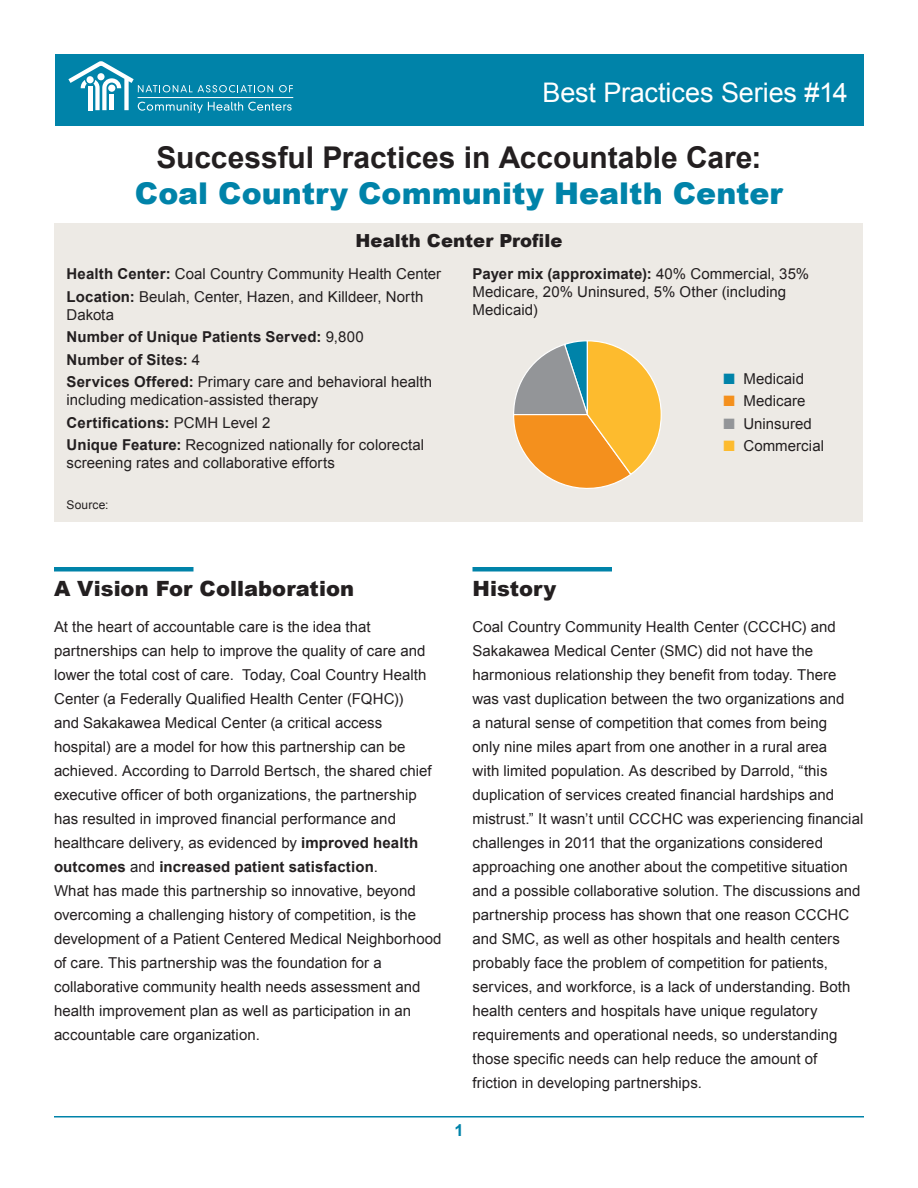
<style>
.page{position:relative;width:918px;height:1188px;background:#fff}
.page>*{position:absolute;margin:0;border:0;box-sizing:border-box;transform-origin:0 0}
.t1{font:700 30px/36px "Arial";color:#231f20;text-align:center}
.hd2{font:27px "Arial";letter-spacing:-.005em;color:#fff}
.hd1{font:900 21px "Arial";color:#231f20}
.t2{font:900 18px "Arial";letter-spacing:.005em;color:#231f20}
.hd2-2{font:700 16.5px "Arial";color:#0083a9}
.Body_text{font:15px/24px "Arial";letter-spacing:.005em;color:#231f20}
.t3{font:700 15px "Arial";letter-spacing:.01em;color:#231f20}
.t4{font:12px "Arial";letter-spacing:.01em;color:#231f20}
.s1{font-weight:900;color:#0083a9}
.s2{font-weight:700}
.s3{font-weight:400}
.s4{color:#0083a9}
.s5{color:#f4901d}
.s6{color:#939598}
.s7{color:#fdbb2e}
</style>
<div class="page">
<hr style="left:54px;top:1116px;width:810px;height:2px;background:#0083a9">
<div style="left:54px;top:223px;width:808px;height:299px;background:#edeae5"></div>
<div style="left:56px;top:54px;width:808px;height:72px;background:#0083a9"></div>
<svg style="left:68px;top:61px;width:225px;height:52px"></svg>
<hr style="left:138px;top:97px;width:155px;height:1px;background:#fff">
<div style="left:54px;top:567px;width:140px;height:5px;background:#0083a9"></div>
<div style="left:472px;top:567px;width:140px;height:5px;background:#0083a9"></div>
<svg style="left:513px;top:340px;width:149px;height:149px"></svg>
<p class="hd2" style="left:543px;top:75px;width:307px">Best Practices Series #14</p>
<p class="t1" style="left:135px;top:140px;width:649px">Successful Practices in Accountable Care:<br><span class="s1">Coal Country Community Health Center</span></p>
<p class="t2" style="left:356px;top:227px;width:208px">Health Center Profile</p>
<p class="Body_text" style="left:67px;top:262px;width:376px"><span class="s2">Health Center:</span> Coal Country Community Health Center</p>
<p class="Body_text" style="left:67px;top:288px;width:358px;line-height:18px"><span class="s2">Location:</span> Beulah, Center, Hazen, and Killdeer, North<br>Dakota</p>
<p class="t3" style="left:67px;top:327px;width:299px">Number of Unique Patients Served: <span class="s3">9,800</span></p>
<p class="t3" style="left:67px;top:349px;width:135px">Number of Sites: <span class="s3">4</span></p>
<p class="Body_text" style="left:67px;top:373px;width:367px;line-height:18px"><span class="s2">Services Offered:</span> Primary care and behavioral health including medication-assisted therapy</p>
<p class="t3" style="left:67px;top:412px;width:205px">Certifications: <span class="s3">PCMH Level 2</span></p>
<p class="Body_text" style="left:67px;top:436px;width:359px;line-height:18px"><span class="s2">Unique Feature:</span> Recognized nationally for colorectal screening rates and collaborative efforts</p>
<p class="Body_text" style="left:472px;top:265px;width:338px;line-height:18px"><span class="s2">Payer mix (approximate):</span> 40% Commercial, 35%<br>Medicare, 20% Uninsured, 5% Other (including<br>Medicaid)</p>
<p class="Body_text" style="left:724px;top:367px;width:82px"><span class="s4">■</span> Medicaid</p>
<p class="Body_text" style="left:724px;top:389px;width:84px"><span class="s5">■</span> Medicare</p>
<p class="Body_text" style="left:724px;top:412px;width:90px"><span class="s6">■</span> Uninsured</p>
<p class="Body_text" style="left:724px;top:434px;width:102px"><span class="s7">■</span> Commercial</p>
<p class="t4" style="left:67px;top:497px;width:44px">Source:</p>
<p class="hd1" style="left:54px;top:573px;width:302px">A Vision For Collaboration</p>
<p class="Body_text" style="left:54px;top:614px;width:389px">At the heart of accountable care is the idea that partnerships can help to improve the quality of care and lower the total cost of care. Today, Coal Country Health Center (a Federally Qualified Health Center (FQHC))<br>and Sakakawea Medical Center (a critical access hospital) are a model for how this partnership can be achieved. According to Darrold Bertsch, the shared chief executive officer of both organizations, the partnership has resulted in improved financial performance and healthcare delivery, as evidenced by <span class="s2">improved health outcomes</span> and <span class="s2">increased patient satisfaction</span>.<br>What has made this partnership so innovative, beyond overcoming a challenging history of competition, is the development of a Patient Centered Medical Neighborhood of care. This partnership was the foundation for a collaborative community health needs assessment and health improvement plan as well as participation in an accountable care organization.</p>
<p class="hd1" style="left:472px;top:573px;width:85px">History</p>
<p class="Body_text" style="left:472px;top:614px;width:392px">Coal Country Community Health Center (CCCHC) and Sakakawea Medical Center (SMC) did not have the harmonious relationship they benefit from today. There was vast duplication between the two organizations and<br>a natural sense of competition that comes from being<br>only nine miles apart from one another in a rural area<br>with limited population. As described by Darrold, “this duplication of services created financial hardships and mistrust.” It wasn’t until CCCHC was experiencing financial challenges in 2011 that the organizations considered approaching one another about the competitive situation and a possible collaborative solution. The discussions and partnership process has shown that one reason CCCHC and SMC, as well as other hospitals and health centers probably face the problem of competition for patients, services, and workforce, is a lack of understanding. Both health centers and hospitals have unique regulatory requirements and operational needs, so understanding those specific needs can help reduce the amount of friction in developing partnerships.</p>
<p class="hd2-2" style="left:454px;top:1119px;width:11px">1</p>
</div>
